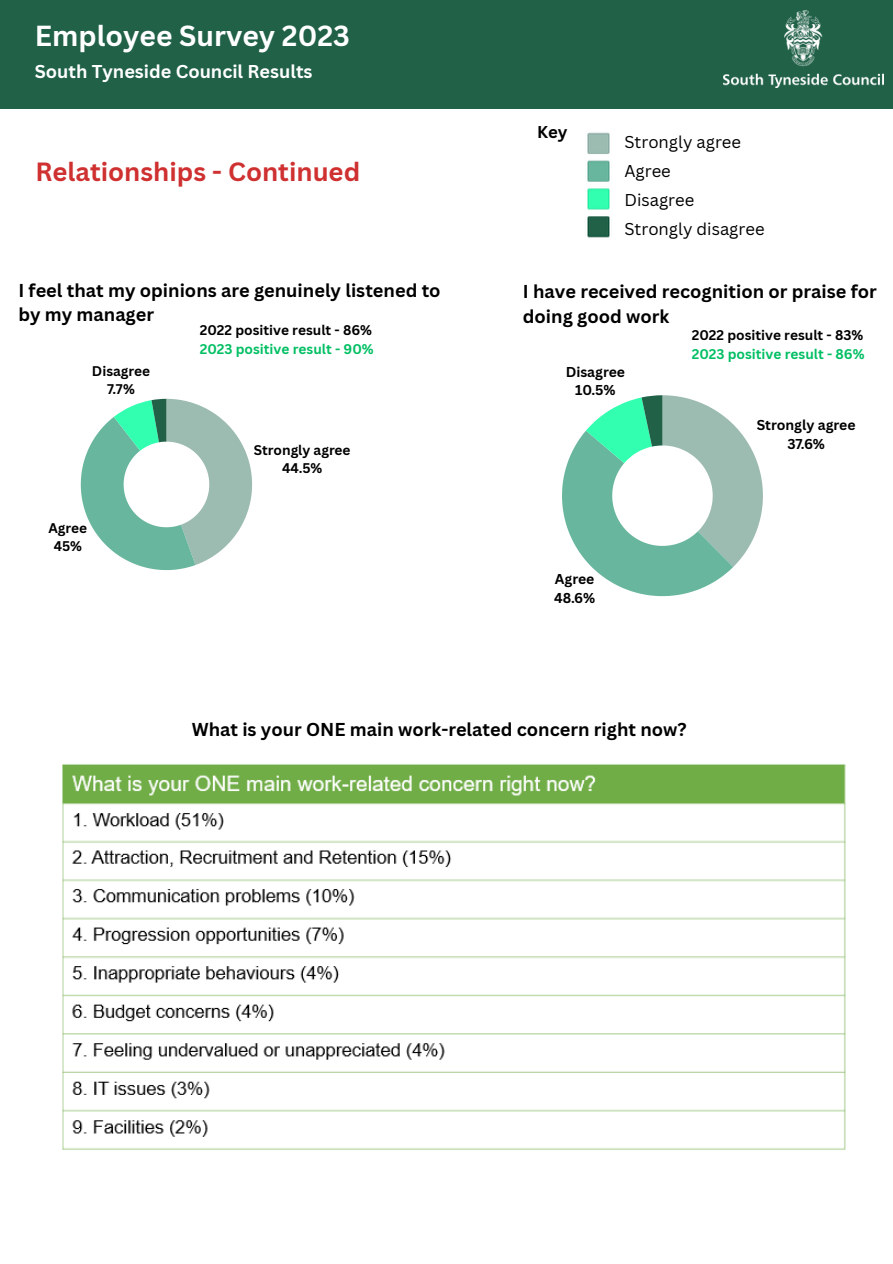
<style>
.page{position:relative;width:893px;height:1264px;background:#fff}
.page>*{position:absolute;margin:0;border:0;box-sizing:border-box;transform-origin:0 0}
.t1{font:700 28.2px "Canva Sans";color:#fff}
.t2{font:700 25.65px "Canva Sans";color:#cf3030}
.t3{font:700 18.15px/24.8px "Canva Sans";color:#000}
.t4{font:700 18.15px "Canva Sans";color:#fff}
.t5{font:16.65px "Canva Sans";color:#000}
.t6{font:700 16.65px "Canva Sans";color:#000}
.t7{font:700 13.95px "Canva Sans";color:#000}
.t8{font:700 13.65px "Canva Sans";color:#000}
.t9{font:700 13.65px "Canva Sans";color:#00bf63}
</style>
<div class="page">
<div style="left:0;top:0;width:892px;height:109px;background:#206148"></div>
<img style="left:723px;top:10px;width:160px;height:78px">
<img style="left:587px;top:132px;width:23px;height:106px">
<svg style="left:81px;top:399px;width:171px;height:171px"></svg>
<svg style="left:562px;top:395px;width:200px;height:201px"></svg>
<img style="left:62px;top:764px;width:784px;height:386px">
<p class="t1" style="left:35px;top:16px;width:316px">Employee Survey 2023</p>
<p class="t4" style="left:35px;top:59px;width:279px">South Tyneside Council Results</p>
<p class="t2" style="left:35px;top:153px;width:326px">Relationships - Continued</p>
<p class="t6" style="left:537px;top:120px;width:32px">Key</p>
<p class="t5" style="left:624px;top:130px;width:118px">Strongly agree</p>
<p class="t5" style="left:624px;top:159px;width:48px">Agree</p>
<p class="t5" style="left:624px;top:188px;width:71px">Disagree</p>
<p class="t5" style="left:624px;top:217px;width:142px">Strongly disagree</p>
<p class="t3" style="left:18px;top:277px;width:424px">I feel that my opinions are genuinely listened to by my manager</p>
<p class="t3" style="left:523px;top:279px;width:355px">I have received recognition or praise for doing good work</p>
<p class="t8" style="left:200px;top:320px;width:174px">2022 positive result - 86%</p>
<p class="t9" style="left:200px;top:339px;width:175px">2023 positive result - 90%</p>
<p class="t8" style="left:691px;top:325px;width:173px">2022 positive result - 83%</p>
<p class="t9" style="left:691px;top:344px;width:174px">2023 positive result - 86%</p>
<p class="t8" style="left:92px;top:361px;width:60px">Disagree</p>
<p class="t8" style="left:107px;top:380px;width:30px">7.7%</p>
<p class="t8" style="left:48px;top:518px;width:40px">Agree</p>
<p class="t8" style="left:54px;top:536px;width:30px">45%</p>
<p class="t8" style="left:254px;top:440px;width:98px">Strongly agree</p>
<p class="t8" style="left:282px;top:458px;width:42px">44.5%</p>
<p class="t7" style="left:565px;top:362px;width:61px">Disagree</p>
<p class="t7" style="left:575px;top:380px;width:42px">10.5%</p>
<p class="t7" style="left:555px;top:569px;width:41px">Agree</p>
<p class="t7" style="left:554px;top:587px;width:43px">48.6%</p>
<p class="t3" style="left:192px;top:716px;width:496px">What is your ONE main work-related concern right now?</p>
<p class="t7" style="left:756px;top:415px;width:100px">Strongly agree</p>
<p class="t7" style="left:787px;top:434px;width:39px">37.6%</p>
</div>
